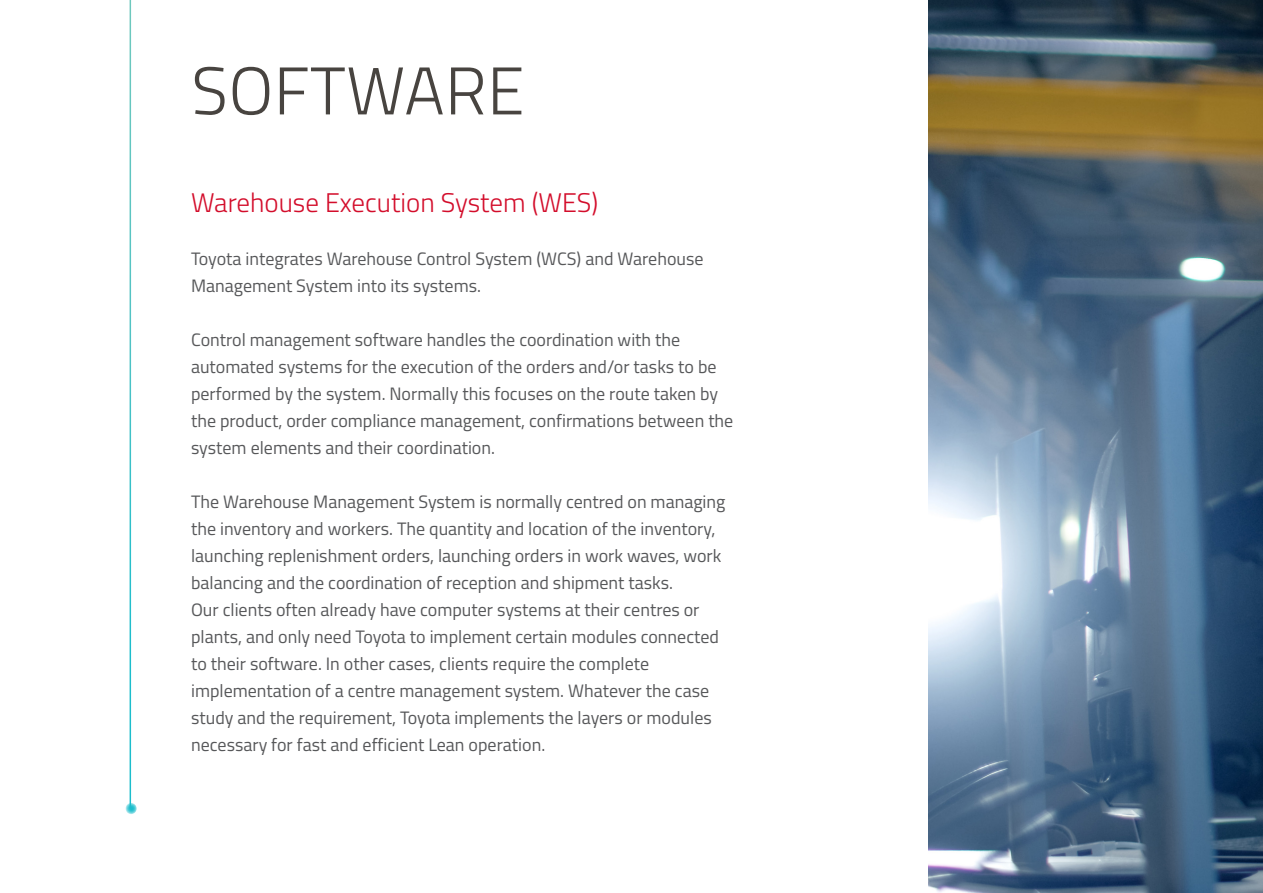
<style>
.page{position:relative;width:1263px;height:893px;background:#fff}
.page>*{position:absolute;margin:0;border:0;box-sizing:border-box;transform-origin:0 0}
.H2_Black_Left{font:300 67.5px "Titillium";letter-spacing:.01em;color:#484440}
.H3_Red_Left{font:300 27px "Titillium";color:#d30d2b}
.Body_Black_Left{font:18px/27px "Titillium";color:#57585a}
</style>
<div class="page">
<img style="left:929px;top:0;width:334px;height:893px">
<svg style="left:125px;top:803px;width:12px;height:11px"></svg>
<p class="H2_Black_Left" style="left:191px;top:42px;width:335px">SOFTWARE</p>
<p class="H3_Red_Left" style="left:191px;top:182px;width:409px">Warehouse Execution System (WES)</p>
<p class="Body_Black_Left" style="left:191px;top:245px;width:514px">Toyota integrates Warehouse Control System (WCS) and Warehouse<br>Management System into its systems.</p>
<p class="Body_Black_Left" style="left:191px;top:326px;width:544px">Control management software handles the coordination with the automated systems for the execution of the orders and/or tasks to be performed by the system. Normally this focuses on the route taken by the product, order compliance management, confirmations between the system elements and their coordination.</p>
<p class="Body_Black_Left" style="left:191px;top:488px;width:536px">The Warehouse Management System is normally centred on managing the inventory and workers. The quantity and location of the inventory, launching replenishment orders, launching orders in work waves, work balancing and the coordination of reception and shipment tasks.</p>
<p class="Body_Black_Left" style="left:191px;top:596px;width:529px">Our clients often already have computer systems at their centres or plants, and only need Toyota to implement certain modules connected to their software. In other cases, clients require the complete implementation of a centre management system. Whatever the case study and the requirement, Toyota implements the layers or modules necessary for fast and efficient Lean operation.</p>
</div>
